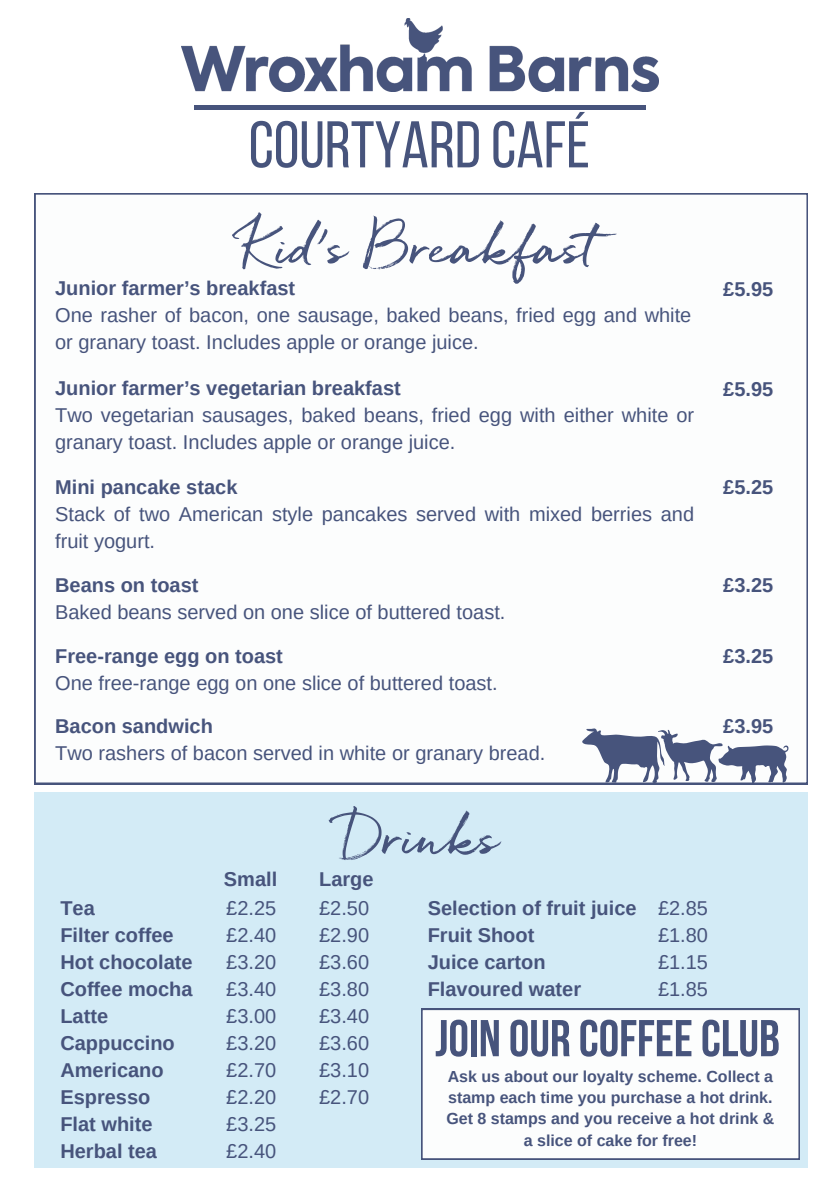
<style>
.page{position:relative;width:839px;height:1191px;background:#fff}
.page>*{position:absolute;margin:0;border:0;box-sizing:border-box;transform-origin:0 0}
.t1{font:65.8px "Bebas Neue";color:#47547c}
.t2{font:700 51.8px "Bebas Neue";color:#47547c}
.t3{font:50px "Quickbrush";color:#47547c}
.t4{font:20px/27px "Arimo";color:#47547c}
.t5{font:700 20px "Arimo";color:#47547c}
.t6{font:700 16px/21.4px "Arimo";color:#47547c;text-align:center}
</style>
<div class="page">
<svg style="left:34px;top:193px;width:773px;height:591px"></svg>
<div style="left:34px;top:792px;width:773px;height:376px;background:#d3ebf6"></div>
<svg style="left:579px;top:723px;width:209px;height:62px"></svg>
<div style="left:421px;top:1009px;width:378px;height:151px;background:#fcfdfd"></div>
<img style="left:181px;top:19px;width:477px;height:73px">
<hr style="left:194px;top:106px;width:451px;height:4px;background:#47547c">
<p class="t1" style="left:249px;top:118px;width:343px">COURTYARDCAFÉ</p>
<p class="t3" style="left:242px;top:216px;width:391px">Kid’s Breakfast</p>
<p class="t5" style="left:55px;top:277px;width:242px">Junior farmer’s breakfast</p>
<p class="t4" style="left:55px;top:301px;width:637px">One rasher of bacon, one sausage, baked beans, fried egg and white or granary toast. Includes apple or orange juice.</p>
<p class="t5" style="left:55px;top:377px;width:347px">Junior farmer’s vegetarian breakfast</p>
<p class="t4" style="left:55px;top:402px;width:640px">Two vegetarian sausages, baked beans, fried egg with either white or granary toast. Includes apple or orange juice.</p>
<p class="t5" style="left:55px;top:476px;width:184px">Mini pancake stack</p>
<p class="t4" style="left:55px;top:501px;width:640px">Stack of two American style pancakes served with mixed berries and fruit yogurt.</p>
<p class="t5" style="left:55px;top:574px;width:145px">Beans on toast</p>
<p class="t4" style="left:55px;top:599px;width:452px">Baked beans served on one slice of buttered toast.</p>
<p class="t5" style="left:55px;top:645px;width:229px">Free-range egg on toast</p>
<p class="t4" style="left:55px;top:670px;width:444px">One free-range egg on one slice of buttered toast.</p>
<p class="t5" style="left:55px;top:715px;width:159px">Bacon sandwich</p>
<p class="t4" style="left:55px;top:740px;width:492px">Two rashers of bacon served in white or granary bread.</p>
<p class="t3" style="left:340px;top:806px;width:161px">Drinks</p>
<p class="t5" style="left:224px;top:868px;width:55px">Small</p>
<p class="t5" style="left:319px;top:868px;width:56px">Large</p>
<p class="t5" style="left:723px;top:278px;width:52px">£5.95</p>
<p class="t5" style="left:723px;top:378px;width:52px">£5.95</p>
<p class="t5" style="left:723px;top:476px;width:52px">£5.25</p>
<p class="t5" style="left:723px;top:574px;width:52px">£3.25</p>
<p class="t5" style="left:723px;top:645px;width:52px">£3.25</p>
<p class="t5" style="left:723px;top:715px;width:52px">£3.95</p>
<p class="t5" style="left:60px;top:896px;width:36px">Tea</p>
<p class="t5" style="left:60px;top:923px;width:115px">Filter coffee</p>
<p class="t5" style="left:60px;top:950px;width:134px">Hot chocolate</p>
<p class="t5" style="left:60px;top:977px;width:134px">Coffee mocha</p>
<p class="t5" style="left:60px;top:1004px;width:49px">Latte</p>
<p class="t5" style="left:60px;top:1031px;width:116px">Cappuccino</p>
<p class="t5" style="left:60px;top:1058px;width:105px">Americano</p>
<p class="t5" style="left:60px;top:1085px;width:91px">Espresso</p>
<p class="t5" style="left:60px;top:1112px;width:94px">Flat white</p>
<p class="t5" style="left:60px;top:1139px;width:98px">Herbal tea</p>
<p class="t4" style="left:226px;top:894px;width:52px">£2.25</p>
<p class="t4" style="left:226px;top:921px;width:52px">£2.40</p>
<p class="t4" style="left:226px;top:948px;width:52px">£3.20</p>
<p class="t4" style="left:226px;top:975px;width:52px">£3.40</p>
<p class="t4" style="left:226px;top:1002px;width:52px">£3.00</p>
<p class="t4" style="left:226px;top:1029px;width:52px">£3.20</p>
<p class="t4" style="left:226px;top:1056px;width:52px">£2.70</p>
<p class="t4" style="left:226px;top:1083px;width:52px">£2.20</p>
<p class="t4" style="left:226px;top:1110px;width:52px">£3.25</p>
<p class="t4" style="left:226px;top:1137px;width:52px">£2.40</p>
<p class="t4" style="left:319px;top:894px;width:52px">£2.50</p>
<p class="t4" style="left:319px;top:921px;width:52px">£2.90</p>
<p class="t4" style="left:319px;top:948px;width:52px">£3.60</p>
<p class="t4" style="left:319px;top:975px;width:52px">£3.80</p>
<p class="t4" style="left:319px;top:1002px;width:52px">£3.40</p>
<p class="t4" style="left:319px;top:1029px;width:52px">£3.60</p>
<p class="t4" style="left:319px;top:1056px;width:52px">£3.10</p>
<p class="t4" style="left:319px;top:1083px;width:52px">£2.70</p>
<p class="t5" style="left:427px;top:897px;width:210px">Selection of fruit juice</p>
<p class="t5" style="left:427px;top:924px;width:108px">Fruit Shoot</p>
<p class="t5" style="left:427px;top:951px;width:119px">Juice carton</p>
<p class="t5" style="left:427px;top:978px;width:155px">Flavoured water</p>
<p class="t4" style="left:658px;top:894px;width:52px">£2.85</p>
<p class="t4" style="left:658px;top:921px;width:52px">£1.80</p>
<p class="t4" style="left:658px;top:948px;width:52px">£1.15</p>
<p class="t4" style="left:658px;top:975px;width:52px">£1.85</p>
<p class="t2" style="left:435px;top:1017px;width:346px">JOIN OUR COFFEECLUB</p>
<p class="t6" style="left:446px;top:1065px;width:329px">Ask us about our loyalty scheme. Collect a stamp each time you purchase a hot drink.<br>Get 8 stamps and you receive a hot drink &amp; a slice of cake for free!</p>
</div>
